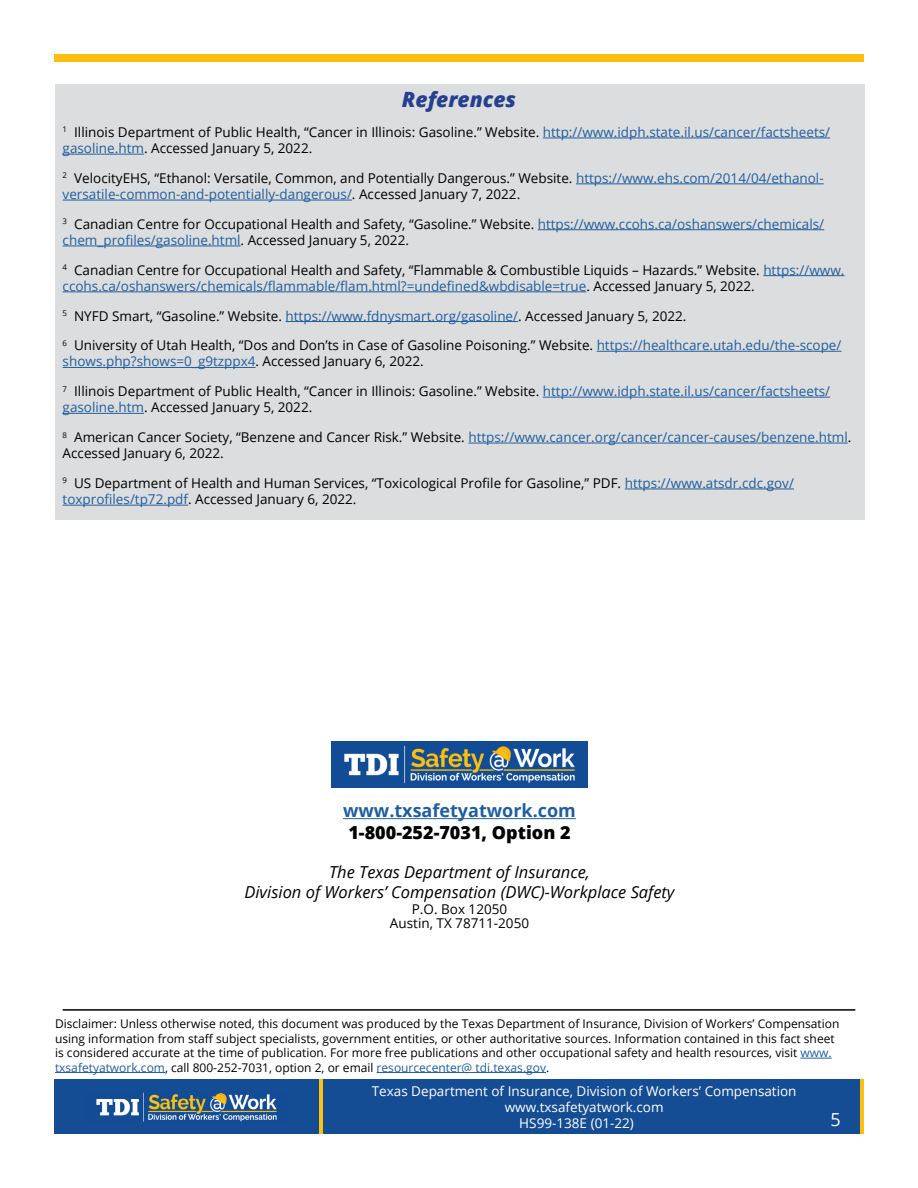
<style>
.page{position:relative;width:918px;height:1188px;background:#fff}
.page>*{position:absolute;margin:0;border:0;box-sizing:border-box;transform-origin:0 0}
.t1{font:italic 800 21px "Open Sans";color:#25408f}
.t2{font:700 18px/21.6px "Open Sans";color:#215e9e}
.t3{font:18px "Open Sans";color:#fff}
.t4{font:italic 16.5px/19.8px "Open Sans";color:#000;text-align:center}
.t5{font:13.5px/16.2px "Open Sans";color:#000}
.t6{font:13.5px "Open Sans";color:#fff}
.t7{font:13.5px "Open Sans";color:#215e9e}
.t8{font:12px/14.4px "Open Sans";color:#000}
.s1{color:#215e9e}
.s2{color:#000}
.s3{font-weight:800;color:#000}
</style>
<div class="page">
<div style="left:55px;top:84px;width:810px;height:435px;background:#dcddde"></div>
<img style="left:331px;top:742px;width:257px;height:45px">
<div style="left:54px;top:1080px;width:810px;height:54px;background:#154d94"></div>
<img style="left:96px;top:1092px;width:181px;height:30px">
<hr style="left:860px;top:1080px;width:4px;height:54px;background:#fec00f">
<hr style="left:319px;top:1080px;width:4px;height:54px;background:#fec00f">
<hr style="left:63px;top:1009px;width:792px;height:2px;background:#000">
<div style="left:54px;top:54px;width:810px;height:7px;background:#fec00f"></div>
<hr style="left:543px;top:138px;width:287px;height:1px;background:#215e9e">
<hr style="left:63px;top:154px;width:81px;height:1px;background:#215e9e">
<hr style="left:576px;top:184px;width:248px;height:1px;background:#215e9e">
<hr style="left:63px;top:200px;width:289px;height:1px;background:#215e9e">
<hr style="left:538px;top:229px;width:286px;height:1px;background:#215e9e">
<hr style="left:63px;top:246px;width:178px;height:1px;background:#215e9e">
<hr style="left:763px;top:275px;width:81px;height:1px;background:#215e9e">
<hr style="left:63px;top:292px;width:523px;height:1px;background:#215e9e">
<hr style="left:286px;top:321px;width:232px;height:1px;background:#215e9e">
<hr style="left:597px;top:351px;width:245px;height:1px;background:#215e9e">
<hr style="left:63px;top:367px;width:193px;height:1px;background:#215e9e">
<hr style="left:543px;top:397px;width:287px;height:1px;background:#215e9e">
<hr style="left:63px;top:413px;width:81px;height:1px;background:#215e9e">
<hr style="left:468px;top:443px;width:380px;height:1px;background:#215e9e">
<hr style="left:625px;top:489px;width:169px;height:1px;background:#215e9e">
<hr style="left:63px;top:505px;width:125px;height:1px;background:#215e9e">
<hr style="left:343px;top:818px;width:233px;height:1px;background:#215e9e">
<hr style="left:800px;top:1058px;width:32px;height:1px;background:#215e9e">
<hr style="left:55px;top:1072px;width:110px;height:1px;background:#215e9e">
<hr style="left:377px;top:1072px;width:169px;height:1px;background:#215e9e">
<h2 class="t1" style="left:402px;top:84px;width:116px">References</h2>
<p class="t5" style="left:63px;top:124px;width:769px"><sup>1</sup> Illinois Department of Public Health, “Cancer in Illinois: Gasoline.” Website. <span class="s1">http://www.idph.state.il.us/cancer/factsheets/ gasoline.htm</span>. Accessed January 5, 2022.</p>
<p class="t5" style="left:63px;top:169px;width:763px"><sup>2</sup> VelocityEHS, “Ethanol: Versatile, Common, and Potentially Dangerous.” Website. <span class="s1">https://www.ehs.com/2014/04/ethanol&shy;versatile-common-and-potentially-dangerous/</span>. Accessed January 7, 2022.</p>
<p class="t5" style="left:63px;top:215px;width:763px"><sup>3</sup> Canadian Centre for Occupational Health and Safety, “Gasoline.” Website. <span class="s1">https://www.ccohs.ca/oshanswers/chemicals/ chem_profiles/gasoline.html</span>. Accessed January 5, 2022.</p>
<p class="t5" style="left:63px;top:261px;width:783px"><sup>4</sup> Canadian Centre for Occupational Health and Safety, “Flammable &amp; Combustible Liquids – Hazards.” Website. <span class="s1">https://www. ccohs.ca/oshanswers/chemicals/flammable/flam.html?=undefined&amp;wbdisable=true</span>. Accessed January 5, 2022.</p>
<p class="t5" style="left:63px;top:300px;width:780px;line-height:29.7px"><sup>5</sup> NYFD Smart, “Gasoline.” Website. <span class="s1">https://www.fdnysmart.org/gasoline/</span>. Accessed January 5, 2022.<br><sup>6</sup> University of Utah Health, “Dos and Don’ts in Case of Gasoline Poisoning.” Website. <span class="s1">https://healthcare.utah.edu/the-scope/</span></p>
<p class="t7" style="left:63px;top:352px;width:363px">shows.php?shows=0_g9tzppx4<span class="s2">. Accessed January 6, 2022.</span></p>
<p class="t5" style="left:63px;top:383px;width:769px"><sup>7</sup> Illinois Department of Public Health, “Cancer in Illinois: Gasoline.” Website. <span class="s1">http://www.idph.state.il.us/cancer/factsheets/ gasoline.htm</span>. Accessed January 5, 2022.</p>
<p class="t5" style="left:63px;top:429px;width:790px"><sup>8</sup> American Cancer Society, “Benzene and Cancer Risk.” Website. <span class="s1">https://www.cancer.org/cancer/cancer-causes/benzene.html</span>.<br>Accessed January 6, 2022.</p>
<p class="t5" style="left:63px;top:475px;width:733px"><sup>9</sup> US Department of Health and Human Services, “Toxicological Profile for Gasoline,” PDF. <span class="s1">https://www.atsdr.cdc.gov/ toxprofiles/tp72.pdf</span>. Accessed January 6, 2022.</p>
<p class="t2" style="left:343px;top:800px;width:234px">www.txsafetyatwork.com<br><span class="s3">1-800-252-7031, Option 2</span></p>
<p class="t4" style="left:244px;top:862px;width:432px">The Texas Department of Insurance,<br>Division of Workers’ Compensation (DWC)-Workplace Safety</p>
<p class="t5" style="left:390px;top:902px;width:141px;line-height:13.5px;text-align:center">P.O. Box 12050<br>Austin, TX 78711-2050</p>
<p class="t8" style="left:55px;top:1017px;width:786px">Disclaimer: Unless otherwise noted, this document was produced by the Texas Department of Insurance, Division of Workers’ Compensation using information from staff subject specialists, government entities, or other authoritative sources. Information contained in this fact sheet is considered accurate at the time of publication. For more free publications and other occupational safety and health resources, visit <span class="s1">www. txsafetyatwork.com</span>, call 800-252-7031, option 2, or email <span class="s1">resourcecenter@ tdi.texas.gov</span>.</p>
<p class="t6" style="left:372px;top:1082px;width:426px">Texas Department of Insurance, Division of Workers’ Compensation</p>
<p class="t6" style="left:505px;top:1098px;width:160px">www.txsafetyatwork.com</p>
<p class="t6" style="left:519px;top:1114px;width:116px">HS99-138E (01-22)</p>
<p class="t3" style="left:831px;top:1107px;width:12px">5</p>
</div>
